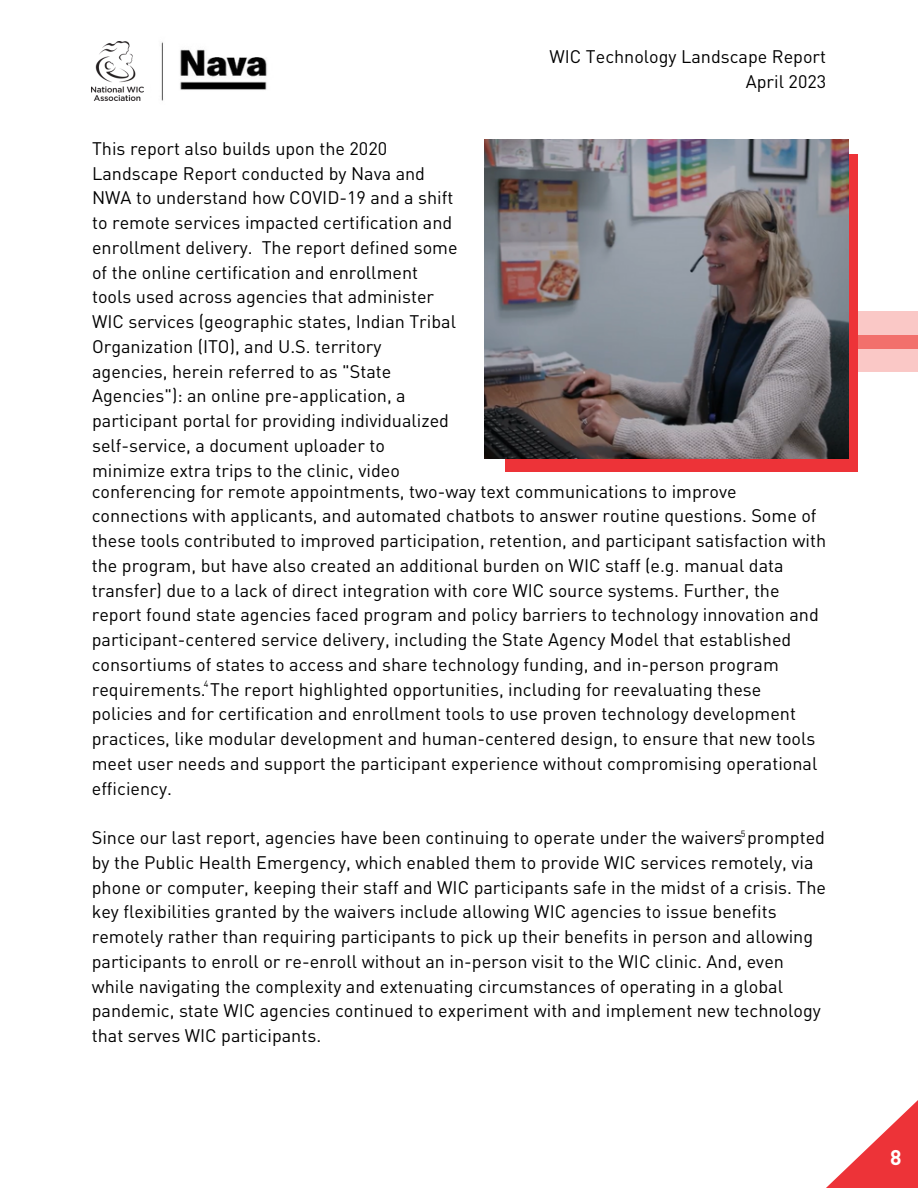
<style>
.page{position:relative;width:918px;height:1188px;background:#fff}
.page>*{position:absolute;margin:0;border:0;box-sizing:border-box;transform-origin:0 0}
.t1{font:700 21px "DIN Pro";color:#fff}
.t2{font:18px/24.8px "DIN Pro";color:#000}
.t3{font:9px "DIN Pro";color:#000}
</style>
<div class="page">
<svg style="left:858px;top:312px;width:60px;height:60px;background:#f8b3b1"></svg>
<div style="left:505px;top:154px;width:353px;height:317px;background:#ed3338"></div>
<img style="left:484px;top:140px;width:365px;height:318px">
<img style="left:161px;top:42px;width:106px;height:59px">
<img style="left:92px;top:41px;width:52px;height:60px">
<svg style="left:826px;top:1100px;width:92px;height:88px"></svg>
<p class="t2" style="left:550px;top:46px;width:278px;text-align:right">WIC Technology Landscape Report<br>April 2023</p>
<p class="t2" style="left:92px;top:138px;width:367px">This report also builds upon the 2020<br>Landscape Report conducted by Nava and NWA to understand how COVID-19 and a shift to remote services impacted certification and enrollment delivery. The report defined some of the online certification and enrollment tools used across agencies that administer WIC services (geographic states, Indian Tribal Organization (ITO), and U.S. territory agencies, herein referred to as "State Agencies"): an online pre-application, a participant portal for providing individualized self-service, a document uploader to minimize extra trips to the clinic, video</p>
<p class="t2" style="left:92px;top:481px;width:736px">conferencing for remote appointments, two-way text communications to improve connections with applicants, and automated chatbots to answer routine questions. Some of these tools contributed to improved participation, retention, and participant satisfaction with the program, but have also created an additional burden on WIC staff (e.g. manual data transfer) due to a lack of direct integration with core WIC source systems. Further, the report found state agencies faced program and policy barriers to technology innovation and participant-centered service delivery, including the State Agency Model that established consortiums of states to access and share technology funding, and in-person program requirements. The report highlighted opportunities, including for reevaluating these policies and for certification and enrollment tools to use proven technology development practices, like modular development and human-centered design, to ensure that new tools meet user needs and support the participant experience without compromising operational efficiency.</p>
<p class="t2" style="left:92px;top:827px;width:736px">Since our last report, agencies have been continuing to operate under the waivers prompted by the Public Health Emergency, which enabled them to provide WIC services remotely, via phone or computer, keeping their staff and WIC participants safe in the midst of a crisis. The key flexibilities granted by the waivers include allowing WIC agencies to issue benefits remotely rather than requiring participants to pick up their benefits in person and allowing participants to enroll or re-enroll without an in-person visit to the WIC clinic. And, even while navigating the complexity and extenuating circumstances of operating in a global pandemic, state WIC agencies continued to experiment with and implement new technology that serves WIC participants.</p>
<p class="t3" style="left:204px;top:680px;width:6px">4</p>
<p class="t3" style="left:741px;top:830px;width:6px">5</p>
<p class="t1" style="left:890px;top:1149px;width:13px">8</p>
</div>
